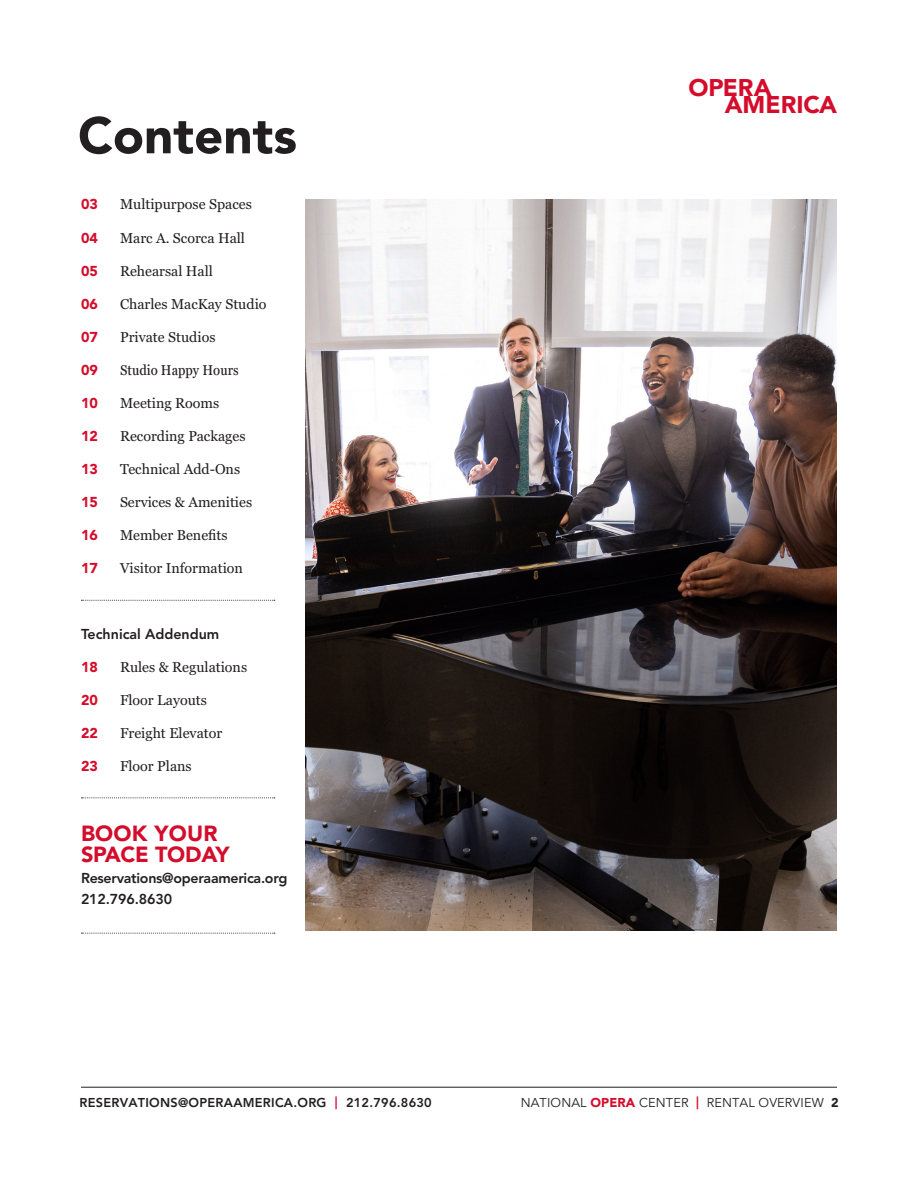
<style>
.page{position:relative;width:918px;height:1188px;background:#fff}
.page>*{position:absolute;margin:0;border:0;box-sizing:border-box;transform-origin:0 0}
.t1{font:900 51px "Avenir LT Std";color:#231f20}
.t2{font:900 24.15px/17px "Avenir";color:#d30d2b}
.t3{font:900 21.75px/21px "Avenir LT Std";letter-spacing:-.01em;color:#d30d2b}
.t4{font:14.25px "Georgia Pro";color:#231f20}
.t5{font:800 14.25px/21px "Avenir LT Std";letter-spacing:-.02em;color:#231f20}
.t6{font:900 14.25px "Avenir LT Std";color:#d30d2b}
.t7{font:800 14.25px "Avenir LT Std";color:#231f20}
.t8{font:condensed 14.25px "Georgia Pro";color:#231f20}
.t9{font:800 12.75px "Avenir LT Std";letter-spacing:.02em;color:#231f20}
.t10{font:12.75px "Avenir LT Std";letter-spacing:.01em;color:#231f20}
.s1{color:#d30d2b}
.s2{font-weight:900;color:#d30d2b}
.s3{font-weight:800;color:#d30d2b}
.s4{font-weight:900}
</style>
<div class="page">
<img style="left:306px;top:200px;width:531px;height:731px">
<svg style="left:81px;top:600px;width:194px;height:1px"></svg>
<svg style="left:81px;top:797px;width:194px;height:1px"></svg>
<svg style="left:81px;top:933px;width:194px;height:1px"></svg>
<hr style="left:81px;top:1087px;width:756px;height:1px;background:#231f20">
<p class="t1" style="left:78px;top:105px;width:220px">Contents</p>
<p class="t6" style="left:81px;top:196px;width:18px">03</p>
<p class="t4" style="left:120px;top:196px;width:133px">Multipurpose Spaces</p>
<p class="t6" style="left:81px;top:229px;width:18px">04</p>
<p class="t4" style="left:120px;top:229px;width:127px">Marc A. Scorca Hall</p>
<p class="t6" style="left:81px;top:262px;width:18px">05</p>
<p class="t4" style="left:120px;top:262px;width:94px">Rehearsal Hall</p>
<p class="t6" style="left:81px;top:295px;width:18px">06</p>
<p class="t4" style="left:120px;top:295px;width:148px">Charles MacKay Studio</p>
<p class="t6" style="left:81px;top:328px;width:18px">07</p>
<p class="t4" style="left:120px;top:328px;width:97px">Private Studios</p>
<p class="t6" style="left:81px;top:361px;width:18px">09</p>
<p class="t8" style="left:120px;top:362px;width:120px">Studio Happy Hours</p>
<p class="t6" style="left:81px;top:394px;width:18px">10</p>
<p class="t4" style="left:120px;top:395px;width:101px">Meeting Rooms</p>
<p class="t6" style="left:81px;top:427px;width:18px">12</p>
<p class="t4" style="left:120px;top:428px;width:127px">Recording Packages</p>
<p class="t6" style="left:81px;top:460px;width:18px">13</p>
<p class="t4" style="left:120px;top:461px;width:122px">Technical Add-Ons</p>
<p class="t6" style="left:81px;top:493px;width:18px">15</p>
<p class="t4" style="left:120px;top:494px;width:134px">Services &amp; Amenities</p>
<p class="t6" style="left:81px;top:526px;width:18px">16</p>
<p class="t4" style="left:120px;top:527px;width:109px">Member Benefits</p>
<p class="t6" style="left:81px;top:559px;width:18px">17</p>
<p class="t4" style="left:120px;top:560px;width:124px">Visitor Information</p>
<p class="t7" style="left:81px;top:625px;width:140px">Technical Addendum</p>
<p class="t6" style="left:81px;top:658px;width:18px">18</p>
<p class="t4" style="left:120px;top:659px;width:129px">Rules &amp; Regulations</p>
<p class="t6" style="left:81px;top:691px;width:18px">20</p>
<p class="t4" style="left:120px;top:692px;width:88px">Floor Layouts</p>
<p class="t6" style="left:81px;top:724px;width:18px">22</p>
<p class="t4" style="left:120px;top:725px;width:104px">Freight Elevator</p>
<p class="t6" style="left:81px;top:757px;width:18px">23</p>
<p class="t4" style="left:120px;top:758px;width:73px">Floor Plans</p>
<p class="t3" style="left:81px;top:823px;width:150px">BOOK YOUR<br>SPACE TODAY</p>
<p class="t5" style="left:81px;top:868px;width:208px">Reservations@operaamerica.org<br>212.796.8630</p>
<h2 class="t2" style="left:725px;top:79px;width:114px;text-indent:-36px">OPERA<br>AMERICA</h2>
<p class="t9" style="left:80px;top:1095px;width:354px">RESERVATIONS@OPERAAMERICA.ORG <span class="s1">|</span> 212.796.8630</p>
<p class="t10" style="left:521px;top:1095px;width:320px">NATIONAL <span class="s2">OPERA</span> CENTER <span class="s3">|</span> RENTAL OVERVIEW <span class="s4">2</span></p>
</div>
